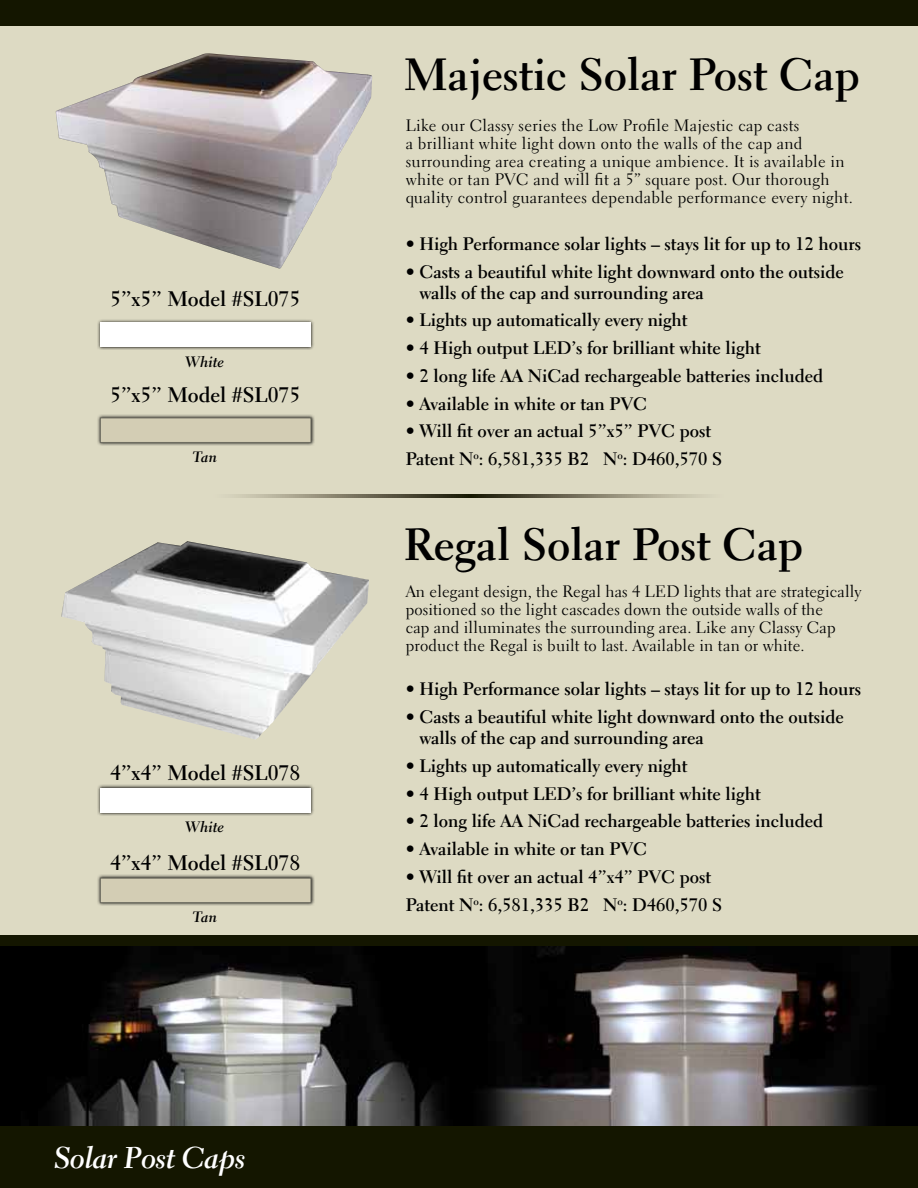
<style>
.page{position:relative;width:918px;height:1188px;background:#dddac3}
.page>*{position:absolute;margin:0;border:0;box-sizing:border-box;transform-origin:0 0}
.t1{font:700 45px "Electra LH";color:#000}
.t2{font:30px "Electra LH Bold Cursive";letter-spacing:-.02em;color:#fff}
.t3{font:700 21px "Electra LH";color:#000}
.t4{font:700 18px/21px "Electra LH";color:#000}
.t5{font:16.5px/18px "Electra LH";letter-spacing:.02em;color:#000}
.t6{font:15px "Electra LH Bold Cursive";color:#000}
</style>
<div class="page">
<div style="left:0;top:0;width:918px;height:26px;background:#141600"></div>
<div style="left:0;top:935px;width:918px;height:253px;background:#141600"></div>
<svg style="left:236px;top:494px;width:466px;height:3px"></svg>
<svg style="left:97px;top:784px;width:217px;height:32px;background:#b0ae9f"></svg>
<div style="left:100px;top:788px;width:211px;height:24px;background:#fff"></div>
<svg style="left:97px;top:875px;width:218px;height:31px"></svg>
<div style="left:100px;top:878px;width:211px;height:25px;background:#d3cdb4;border:1px solid #6d6c60"></div>
<svg style="left:97px;top:319px;width:217px;height:31px"></svg>
<div style="left:100px;top:322px;width:211px;height:25px;background:#fff"></div>
<img style="left:61px;top:541px;width:308px;height:199px">
<img style="left:0;top:947px;width:918px;height:178px">
<img style="left:56px;top:53px;width:316px;height:216px">
<svg style="left:97px;top:414px;width:218px;height:32px"></svg>
<div style="left:100px;top:418px;width:211px;height:25px;background:#d3cdb4;border:1px solid #6d6c60"></div>
<p class="t3" style="left:110px;top:286px;width:192px">5”x5” Model #SL075</p>
<p class="t6" style="left:186px;top:352px;width:40px">White</p>
<p class="t3" style="left:110px;top:381px;width:192px">5”x5” Model #SL075</p>
<p class="t6" style="left:193px;top:448px;width:26px">Tan</p>
<p class="t3" style="left:110px;top:760px;width:192px">4”x4” Model #SL078</p>
<p class="t6" style="left:186px;top:818px;width:40px">White</p>
<p class="t3" style="left:110px;top:850px;width:192px">4”x4” Model #SL078</p>
<p class="t6" style="left:193px;top:908px;width:26px">Tan</p>
<h2 class="t2" style="left:54px;top:1139px;width:193px">Solar Post Caps</h2>
<h1 class="t1" style="left:404px;top:46px;width:457px">Majestic Solar Post Cap</h1>
<p class="t5" style="left:406px;top:116px;width:449px">Like our Classy series the Low Profile Majestic cap casts<br>a brilliant white light down onto the walls of the cap and surrounding area creating a unique ambience. It is available in white or tan PVC and will fit a 5” square post. Our thorough quality control guarantees dependable performance every night.</p>
<p class="t4" style="left:406px;top:233px;width:457px">• High Performance solar lights – stays lit for up to 12 hours</p>
<p class="t4" style="left:419px;top:261px;width:426px;text-indent:-14px">• Casts a beautiful white light downward onto the outside walls of the cap and surrounding area</p>
<p class="t4" style="left:406px;top:310px;width:283px">• Lights up automatically every night</p>
<p class="t4" style="left:406px;top:337px;width:356px">• 4 High output LED’s for brilliant white light</p>
<p class="t4" style="left:406px;top:365px;width:419px">• 2 long life AA NiCad rechargeable batteries included</p>
<p class="t4" style="left:406px;top:393px;width:243px">• Available in white or tan PVC</p>
<p class="t4" style="left:406px;top:417px;width:318px;line-height:27.8px">• Will fit over an actual 5”x5” PVC post<br>Patent N<sup>o</sup>: 6,581,335 B2 N<sup>o</sup>: D460,570 S</p>
<h1 class="t1" style="left:404px;top:516px;width:401px">Regal Solar Post Cap</h1>
<p class="t5" style="left:406px;top:582px;width:457px">An elegant design, the Regal has 4 LED lights that are strategically positioned so the light cascades down the outside walls of the<br>cap and illuminates the surrounding area. Like any Classy Cap product the Regal is built to last. Available in tan or white.</p>
<p class="t4" style="left:406px;top:679px;width:457px">• High Performance solar lights – stays lit for up to 12 hours</p>
<p class="t4" style="left:419px;top:706px;width:426px;text-indent:-14px">• Casts a beautiful white light downward onto the outside walls of the cap and surrounding area</p>
<p class="t4" style="left:406px;top:755px;width:283px">• Lights up automatically every night</p>
<p class="t4" style="left:406px;top:783px;width:356px">• 4 High output LED’s for brilliant white light</p>
<p class="t4" style="left:406px;top:811px;width:419px">• 2 long life AA NiCad rechargeable batteries included</p>
<p class="t4" style="left:406px;top:838px;width:243px">• Available in white or tan PVC</p>
<p class="t4" style="left:406px;top:863px;width:318px;line-height:27.8px">• Will fit over an actual 4”x4” PVC post<br>Patent N<sup>o</sup>: 6,581,335 B2 N<sup>o</sup>: D460,570 S</p>
</div>
